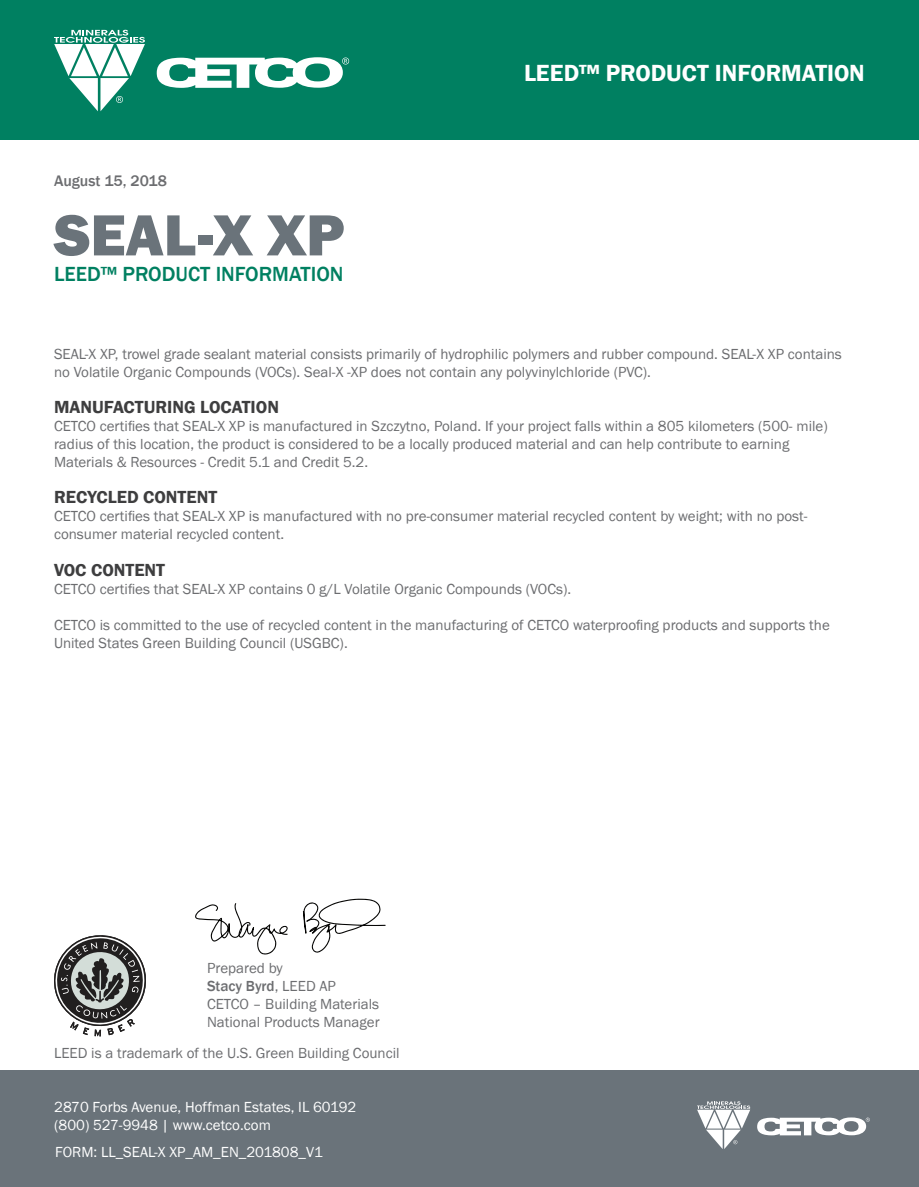
<style>
.page{position:relative;width:919px;height:1187px;background:#fff}
.page>*{position:absolute;margin:0;border:0;box-sizing:border-box;transform-origin:0 0}
.t1{font:800 60px "Franklin Gothic";color:#6a737a}
.t2{font:600 24px "Franklin Gothic";color:#fff}
.t3{font:500 21px "Franklin Gothic";color:#008061}
.t4{font:600 18px "Franklin Gothic";color:#3e3e3f}
.t5{font:500 15.6px "Franklin Gothic";color:#6c6d70}
.t6{font:15px/18px "Franklin Gothic";color:#6c6d70}
.t7{font:15px/18px "Franklin Gothic";color:#fff}
.t8{font:500 15px "Franklin Gothic";color:#6c6d70}
.s1{font-weight:400}
</style>
<div class="page">
<div style="left:0;top:0;width:918px;height:140px;background:#008061"></div>
<div style="left:0;top:1069px;width:918px;height:117px;background:#6a737a"></div>
<svg style="left:757px;top:1117px;width:112px;height:18px"></svg>
<svg style="left:697px;top:1101px;width:53px;height:47px"></svg>
<svg style="left:157px;top:57px;width:192px;height:31px"></svg>
<svg style="left:54px;top:30px;width:91px;height:81px"></svg>
<svg style="left:54px;top:935px;width:92px;height:101px"></svg>
<svg style="left:195px;top:903px;width:93px;height:51px"></svg>
<svg style="left:303px;top:898px;width:82px;height:54px"></svg>
<p class="t5" style="left:54px;top:171px;width:114px">August 15, 2018</p>
<p class="t1" style="left:54px;top:196px;width:292px">SEAL-X XP</p>
<p class="t3" style="left:54px;top:260px;width:291px">LEED™ PRODUCT INFORMATION</p>
<h2 class="t2" style="left:524px;top:58px;width:342px">LEED™ PRODUCT INFORMATION</h2>
<p class="t6" style="left:54px;top:345px;width:789px">SEAL-X XP, trowel grade sealant material consists primarily of hydrophilic polymers and rubber compound. SEAL-X XP contains no Volatile Organic Compounds (VOCs). Seal-X -XP does not contain any polyvinylchloride (PVC).</p>
<p class="t4" style="left:54px;top:396px;width:226px">MANUFACTURING LOCATION</p>
<p class="t6" style="left:54px;top:417px;width:775px">CETCO certifies that SEAL-X XP is manufactured in Szczytno, Poland. If your project falls within a 805 kilometers (500- mile) radius of this location, the product is considered to be a locally produced material and can help contribute to earning<br>Materials &amp; Resources - Credit 5.1 and Credit 5.2.</p>
<p class="t4" style="left:54px;top:486px;width:165px">RECYCLED CONTENT</p>
<p class="t6" style="left:54px;top:507px;width:755px">CETCO certifies that SEAL-X XP is manufactured with no pre-consumer material recycled content by weight; with no post&shy;consumer material recycled content.</p>
<p class="t4" style="left:54px;top:558px;width:112px">VOC CONTENT</p>
<p class="t6" style="left:54px;top:579px;width:518px">CETCO certifies that SEAL-X XP contains 0 g/L Volatile Organic Compounds (VOCs).</p>
<p class="t6" style="left:54px;top:615px;width:777px">CETCO is committed to the use of recycled content in the manufacturing of CETCO waterproofing products and supports the<br>United States Green Building Council (USGBC).</p>
<p class="t6" style="left:207px;top:958px;width:77px">Prepared by</p>
<p class="t8" style="left:207px;top:976px;width:130px">Stacy Byrd<span class="s1">, LEED AP</span></p>
<p class="t6" style="left:207px;top:994px;width:174px">CETCO – Building Materials</p>
<p class="t6" style="left:207px;top:1012px;width:174px">National Products Manager</p>
<p class="t6" style="left:54px;top:1044px;width:347px">LEED is a trademark of the U.S. Green Building Council</p>
<p class="t7" style="left:54px;top:1098px;width:303px">2870 Forbs Avenue, Hoffman Estates, IL 60192 (800) 527-9948 | www.cetco.com</p>
<p class="t7" style="left:55px;top:1143px;width:269px">FORM: LL_SEAL-X XP_AM_EN_201808_V1</p>
</div>
